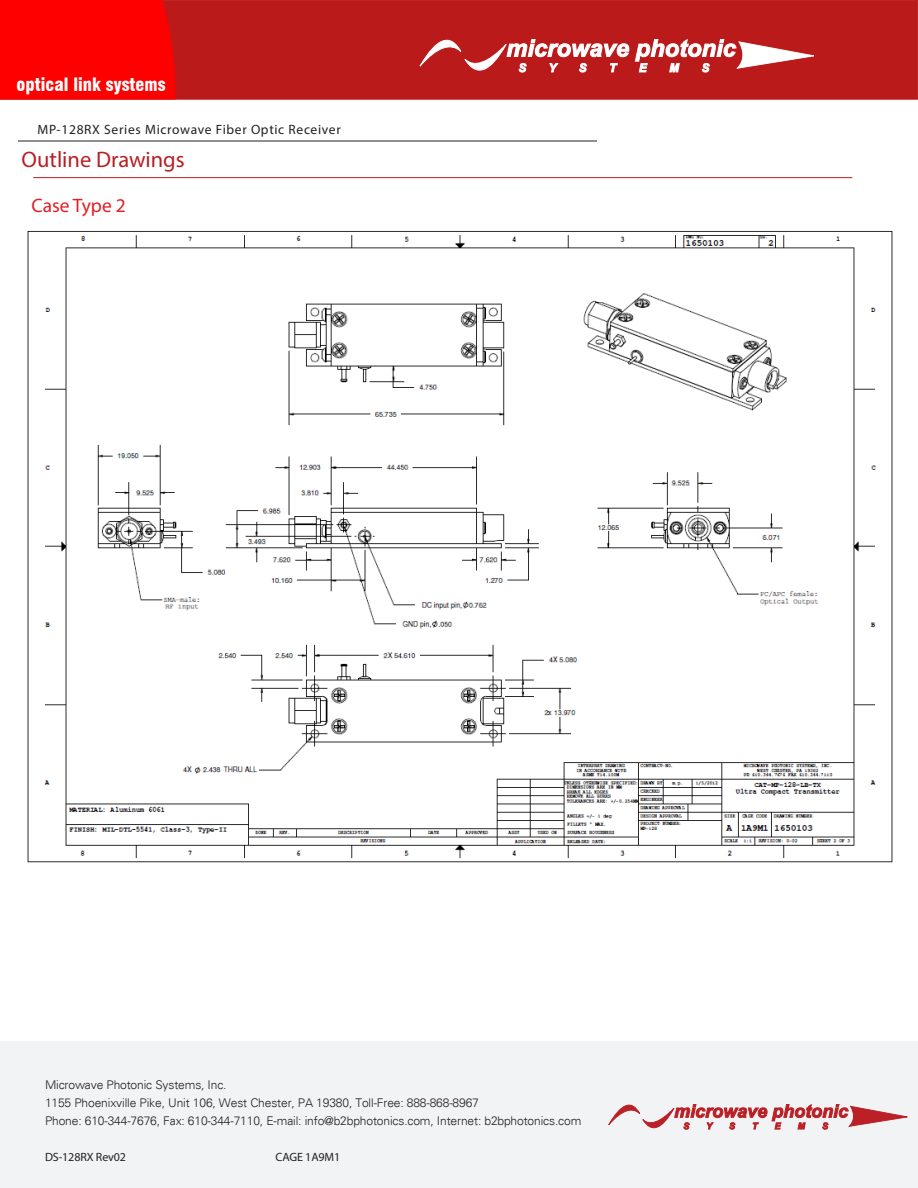
<style>
.page{position:relative;width:918px;height:1188px;background:#fff}
.page>*{position:absolute;margin:0;border:0;box-sizing:border-box;transform-origin:0 0}
.Red_-_Product_Pitch{font:22.5px "Myriad Pro";color:#b72026}
.Red_-_Product_Pitch-2{font:19.5px "Myriad Pro";color:#e11e25}
.t1{font:900 condensed 18px "Swiss 721 BT";color:#fff}
.t2{font:13.5px "Myriad Pro";letter-spacing:.05em;color:#231f20}
.t3{font:300 12px/18px "Univers";letter-spacing:-.01em;color:#231f20}
.t4{font:12px "Myriad Pro";letter-spacing:-.01em;color:#231f20}
</style>
<div class="page">
<hr style="left:18px;top:141px;width:579px;height:1px;background:#231f20">
<div style="left:0;top:0;width:918px;height:100px;background:#ba1a1a;border:1px solid #ba1a1a"></div>
<div style="left:0;top:0;width:175px;height:100px;background:#fe0000"></div>
<svg style="left:420px;top:39px;width:394px;height:34px"></svg>
<div style="left:0;top:1041px;width:918px;height:147px;background:#f2f3f4"></div>
<svg style="left:609px;top:1104px;width:298px;height:26px"></svg>
<hr style="left:33px;top:177px;width:819px;height:1px;background:#b72026">
<img style="left:27px;top:230px;width:866px;height:633px">
<h3 class="t1" style="left:17px;top:74px;width:150px">optical link systems</h3>
<p class="t2" style="left:38px;top:121px;width:305px">MP-128RX Series Microwave Fiber Optic Receiver</p>
<p class="Red_-_Product_Pitch" style="left:22px;top:146px;width:165px">Outline Drawings</p>
<p class="Red_-_Product_Pitch-2" style="left:32px;top:194px;width:96px">Case Type 2</p>
<p class="t3" style="left:45px;top:1075px;width:538px">Microwave Photonic Systems, Inc.<br>1155 Phoenixville Pike, Unit 106, West Chester, PA 19380, Toll-Free: 888-868-8967<br>Phone: 610-344-7676, Fax: 610-344-7110, E-mail: info@b2bphotonics.com, Internet: b2bphotonics.com</p>
<p class="t4" style="left:45px;top:1149px;width:83px">DS-128RX Rev02</p>
<p class="t4" style="left:276px;top:1149px;width:66px">CAGE 1A9M1</p>
</div>
